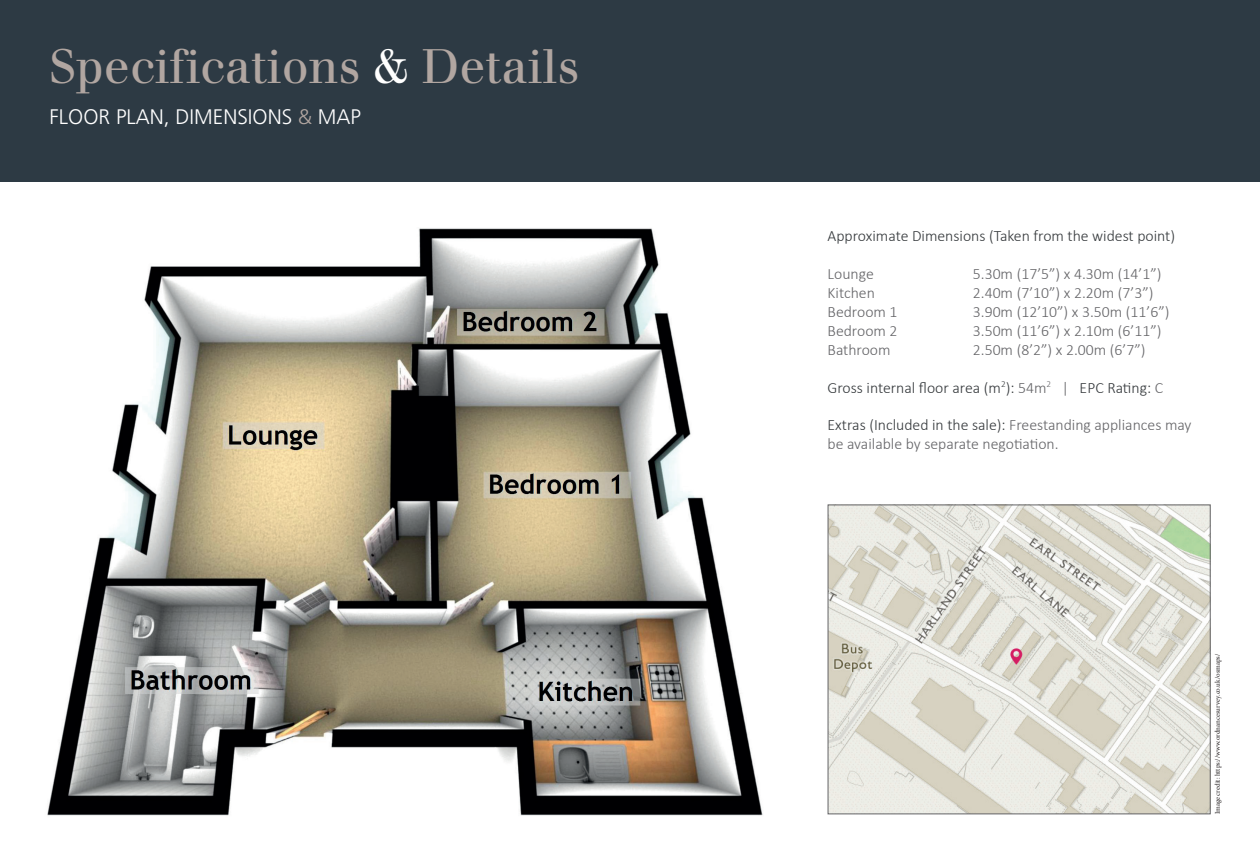
<style>
.page{position:relative;width:1260px;height:864px;background:#fff}
.page>*{position:absolute;margin:0;border:0;box-sizing:border-box;transform-origin:0 0}
.t1{font:47.25px "Justus";color:#b1a6a1}
.t2{font:300 21px "Frutiger";color:#fff}
.t3{font:300 15.75px/18.9px "Calibri";color:#636366}
.t4{font:300 15.75px "Calibri";color:#33373a}
.t5{font:7px "Minion Pro";color:#231f20}
.s1{color:#fff}
.s2{color:#b1a6a1}
.s3{color:#636366}
.s4{color:#33373a}
</style>
<div class="page">
<div style="left:0;top:0;width:1260px;height:181px;background:#2d3a44"></div>
<img style="left:830px;top:506px;width:379px;height:306px">
<div style="left:828px;top:504px;width:383px;height:310px;border:1px solid #636366"></div>
<img style="left:47px;top:228px;width:716px;height:588px">
<h1 class="t1" style="left:50px;top:38px;width:531px">Specifications <span class="s1">&amp;</span> Details</h1>
<h2 class="t2" style="left:50px;top:105px;width:313px">FLOOR PLAN, DIMENSIONS <span class="s2">&amp;</span> MAP</h2>
<p class="t4" style="left:828px;top:226px;width:349px">Approximate Dimensions (Taken from the widest point)</p>
<p class="t3" style="left:828px;top:263px;width:48px">Lounge</p>
<p class="t3" style="left:973px;top:263px;width:190px">5.30m (17’5”) x 4.30m (14’1”)</p>
<p class="t3" style="left:828px;top:282px;width:49px">Kitchen</p>
<p class="t3" style="left:973px;top:282px;width:182px">2.40m (7’10”) x 2.20m (7’3”)</p>
<p class="t3" style="left:828px;top:301px;width:71px">Bedroom 1</p>
<p class="t3" style="left:973px;top:301px;width:198px">3.90m (12’10”) x 3.50m (11’6”)</p>
<p class="t3" style="left:828px;top:320px;width:71px">Bedroom 2</p>
<p class="t3" style="left:973px;top:320px;width:190px">3.50m (11’6”) x 2.10m (6’11”)</p>
<p class="t3" style="left:828px;top:339px;width:65px">Bathroom</p>
<p class="t3" style="left:973px;top:339px;width:174px">2.50m (8’2”) x 2.00m (6’7”)</p>
<p class="t4" style="left:828px;top:377px;width:337px">Gross internal floor area (m<sup>2</sup>): <span class="s3">54m</span><sup>2</sup> <span class="s3">|</span> EPC Rating: <span class="s3">C</span></p>
<p class="t3" style="left:828px;top:415px;width:365px"><span class="s4">Extras (Included in the sale):</span> Freestanding appliances may be available by separate negotiation.</p>
<p class="t5" style="left:1213px;top:814px;width:162px;rotate:-90deg">Image credit: https://www.ordnancesurvey.co.uk/osmaps/</p>
</div>
